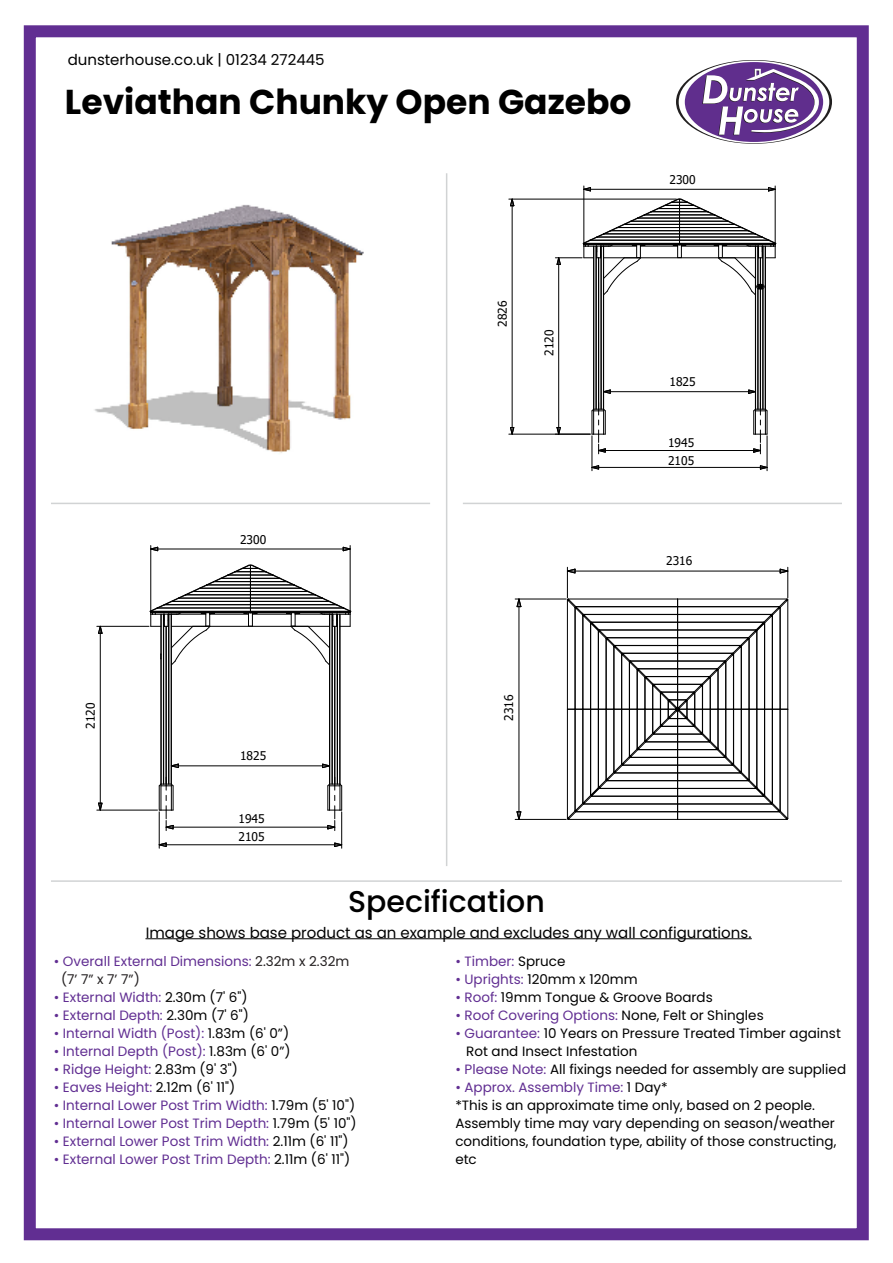
<style>
.page{position:relative;width:893px;height:1263px;background:#fff}
.page>*{position:absolute;margin:0;border:0;box-sizing:border-box;transform-origin:0 0}
.t1{font:700 34.5px "Poppins";color:#000}
.t2{font:500 30px "Poppins";color:#000}
.t3{font:15px "Poppins";color:#000}
.t4{font:13.5px/18px "Poppins";color:#612e92}
.t5{font:13.5px/18px "Poppins";color:#000}
.t6{font:12px/17.5px "Tahoma";color:#000}
.s1{color:#231f20}
.s2{color:#000}
.s3{color:#612e92}
</style>
<div class="page">
<svg style="left:676px;top:60px;width:156px;height:84px"></svg>
<svg style="left:679px;top:61px;width:150px;height:82px"></svg>
<div style="left:685px;top:62px;width:138px;height:80px;background:#602e8d;border-radius:50%"></div>
<svg style="left:702px;top:69px;width:117px;height:66px"></svg>
<div style="left:24px;top:25px;width:845px;height:1215px;border:12px solid #612e92"></div>
<hr style="left:446px;top:173px;width:1px;height:693px;background:#d1d3d4">
<hr style="left:51px;top:503px;width:379px;height:1px;background:#d1d3d4">
<hr style="left:463px;top:503px;width:379px;height:1px;background:#d1d3d4">
<hr style="left:51px;top:880px;width:791px;height:2px;background:#d1d3d4">
<hr style="left:339px;top:614px;width:1px;height:170px;background:#000">
<hr style="left:340px;top:614px;width:1px;height:170px;background:#000">
<hr style="left:329px;top:614px;width:1px;height:170px;background:#000">
<hr style="left:332px;top:614px;width:1px;height:170px;background:#000">
<hr style="left:337px;top:614px;width:1px;height:170px;background:#000">
<hr style="left:334px;top:626px;width:1px;height:158px;background:#000">
<hr style="left:171px;top:614px;width:1px;height:170px;background:#000">
<hr style="left:161px;top:614px;width:1px;height:170px;background:#000">
<hr style="left:169px;top:614px;width:1px;height:170px;background:#000">
<hr style="left:163px;top:614px;width:1px;height:170px;background:#000">
<hr style="left:168px;top:614px;width:1px;height:170px;background:#000">
<hr style="left:166px;top:626px;width:1px;height:158px;background:#000">
<svg style="left:149px;top:564px;width:203px;height:102px"></svg>
<svg style="left:98px;top:802px;width:5px;height:8px"></svg>
<svg style="left:98px;top:625px;width:5px;height:9px"></svg>
<hr style="left:100px;top:633px;width:1px;height:170px;background:#000">
<hr style="left:97px;top:626px;width:52px;height:1px;background:#000">
<hr style="left:97px;top:810px;width:60px;height:1px;background:#000">
<svg style="left:342px;top:546px;width:8px;height:6px"></svg>
<svg style="left:151px;top:546px;width:8px;height:6px"></svg>
<hr style="left:158px;top:549px;width:185px;height:1px;background:#000">
<hr style="left:150px;top:545px;width:1px;height:67px;background:#000">
<hr style="left:350px;top:545px;width:1px;height:67px;background:#000">
<svg style="left:168px;top:763px;width:11px;height:5px"></svg>
<svg style="left:322px;top:763px;width:11px;height:5px"></svg>
<hr style="left:178px;top:765px;width:145px;height:1px;background:#000">
<hr style="left:173px;top:827px;width:155px;height:1px;background:#000">
<svg style="left:158px;top:842px;width:9px;height:5px"></svg>
<svg style="left:334px;top:842px;width:9px;height:5px"></svg>
<hr style="left:166px;top:844px;width:169px;height:1px;background:#000">
<hr style="left:159px;top:812px;width:1px;height:36px;background:#000">
<hr style="left:341px;top:812px;width:1px;height:36px;background:#000">
<svg style="left:158px;top:777px;width:16px;height:54px"></svg>
<svg style="left:327px;top:777px;width:16px;height:54px"></svg>
<hr style="left:593px;top:246px;width:1px;height:163px;background:#000">
<hr style="left:603px;top:246px;width:1px;height:163px;background:#000">
<hr style="left:601px;top:246px;width:1px;height:163px;background:#000">
<hr style="left:598px;top:258px;width:1px;height:151px;background:#000">
<hr style="left:596px;top:246px;width:1px;height:163px;background:#000">
<hr style="left:755px;top:246px;width:1px;height:163px;background:#000">
<hr style="left:765px;top:246px;width:1px;height:163px;background:#000">
<hr style="left:757px;top:289px;width:1px;height:120px;background:#000">
<hr style="left:763px;top:289px;width:1px;height:120px;background:#000">
<hr style="left:762px;top:289px;width:1px;height:120px;background:#000">
<hr style="left:760px;top:289px;width:1px;height:120px;background:#000">
<hr style="left:758px;top:289px;width:1px;height:120px;background:#000">
<svg style="left:509px;top:198px;width:6px;height:9px"></svg>
<svg style="left:510px;top:427px;width:5px;height:7px"></svg>
<hr style="left:512px;top:206px;width:1px;height:221px;background:#000">
<hr style="left:509px;top:434px;width:81px;height:1px;background:#000">
<hr style="left:509px;top:199px;width:167px;height:1px;background:#000">
<svg style="left:556px;top:427px;width:5px;height:7px"></svg>
<hr style="left:558px;top:264px;width:1px;height:163px;background:#000">
<svg style="left:555px;top:198px;width:222px;height:98px"></svg>
<svg style="left:768px;top:187px;width:7px;height:5px"></svg>
<svg style="left:584px;top:187px;width:7px;height:5px"></svg>
<hr style="left:590px;top:189px;width:178px;height:1px;background:#000">
<hr style="left:583px;top:186px;width:1px;height:58px;background:#000">
<hr style="left:775px;top:186px;width:1px;height:58px;background:#000">
<svg style="left:600px;top:389px;width:11px;height:5px"></svg>
<svg style="left:748px;top:389px;width:10px;height:5px"></svg>
<hr style="left:610px;top:391px;width:139px;height:1px;background:#000">
<hr style="left:605px;top:450px;width:149px;height:1px;background:#000">
<svg style="left:759px;top:465px;width:8px;height:5px"></svg>
<svg style="left:591px;top:465px;width:8px;height:5px"></svg>
<hr style="left:599px;top:467px;width:161px;height:1px;background:#000">
<hr style="left:767px;top:436px;width:1px;height:35px;background:#000">
<hr style="left:592px;top:436px;width:1px;height:35px;background:#000">
<svg style="left:591px;top:402px;width:15px;height:52px"></svg>
<svg style="left:753px;top:402px;width:15px;height:52px"></svg>
<svg style="left:566px;top:598px;width:223px;height:222px"></svg>
<svg style="left:516px;top:598px;width:6px;height:9px"></svg>
<svg style="left:516px;top:811px;width:6px;height:8px"></svg>
<hr style="left:519px;top:607px;width:1px;height:205px;background:#000">
<hr style="left:515px;top:819px;width:51px;height:1px;background:#000">
<hr style="left:515px;top:599px;width:51px;height:1px;background:#000">
<svg style="left:566px;top:568px;width:10px;height:6px"></svg>
<svg style="left:779px;top:568px;width:10px;height:6px"></svg>
<hr style="left:575px;top:571px;width:205px;height:1px;background:#000">
<hr style="left:787px;top:567px;width:1px;height:31px;background:#000">
<hr style="left:567px;top:567px;width:1px;height:31px;background:#000">
<img style="left:94px;top:205px;width:270px;height:248px">
<hr style="left:146px;top:938px;width:605px;height:1px;background:#000">
<p class="t3" style="left:68px;top:51px;width:259px">dunsterhouse.co.uk | 01234 272445</p>
<h1 class="t1" style="left:65px;top:82px;width:568px">Leviathan Chunky Open Gazebo</h1>
<p class="t6" style="left:669px;top:172px;width:28px">2300</p>
<p class="t6" style="left:240px;top:531px;width:28px">2300</p>
<p class="t6" style="left:494px;top:327px;width:28px;rotate:-90deg">2826</p>
<p class="t6" style="left:541px;top:356px;width:28px;rotate:-90deg">2120</p>
<p class="t6" style="left:669px;top:374px;width:28px">1825</p>
<p class="t6" style="left:668px;top:434px;width:28px;line-height:18.5px">1945<br>2105</p>
<p class="t6" style="left:666px;top:553px;width:28px">2316</p>
<p class="t6" style="left:82px;top:729px;width:28px;rotate:-90deg">2120</p>
<p class="t6" style="left:240px;top:748px;width:28px">1825</p>
<p class="t6" style="left:239px;top:811px;width:28px">1945<br>2105</p>
<p class="t6" style="left:500px;top:721px;width:28px;rotate:-90deg">2316</p>
<h2 class="t2" style="left:348px;top:884px;width:198px">Specification</h2>
<p class="t3" style="left:146px;top:924px;width:607px">Image shows base product as an example and excludes any wall configurations.</p>
<p class="t4" style="left:61px;top:952px;width:290px;text-indent:-7px">• Overall External Dimensions: <span class="s1">2.32m x 2.32m (7’ 7” x 7’ 7”)</span></p>
<p class="t4" style="left:54px;top:988px;width:195px">• External Width: <span class="s2">2.30m (7' 6")</span></p>
<p class="t4" style="left:54px;top:1006px;width:197px">• External Depth: <span class="s2">2.30m (7' 6")</span></p>
<p class="t4" style="left:54px;top:1024px;width:237px">• Internal Width (Post): <span class="s2">1.83m (6' 0”)</span></p>
<p class="t4" style="left:54px;top:1042px;width:238px">• Internal Depth (Post): <span class="s2">1.83m (6' 0”)</span></p>
<p class="t4" style="left:54px;top:1060px;width:186px">• Ridge Height: <span class="s2">2.83m (9' 3")</span></p>
<p class="t4" style="left:54px;top:1078px;width:183px">• Eaves Height: <span class="s2">2.12m (6' 11")</span></p>
<p class="t4" style="left:54px;top:1096px;width:303px">• Internal Lower Post Trim Width: <span class="s2">1.79m (5' 10")</span></p>
<p class="t4" style="left:54px;top:1114px;width:304px">• Internal Lower Post Trim Depth: <span class="s2">1.79m (5' 10")</span></p>
<p class="t4" style="left:54px;top:1132px;width:296px">• External Lower Post Trim Width: <span class="s2">2.11m (6' 11")</span></p>
<p class="t4" style="left:54px;top:1150px;width:298px">• External Lower Post Trim Depth: <span class="s2">2.11m (6' 11")</span></p>
<p class="t4" style="left:455px;top:952px;width:111px">• Timber: <span class="s2">Spruce</span></p>
<p class="t5" style="left:455px;top:970px;width:184px"><span class="s3">• Uprights:</span> 120mm x 120mm</p>
<p class="t5" style="left:455px;top:988px;width:259px"><span class="s3">• Roof:</span> 19mm Tongue &amp; Groove Boards</p>
<p class="t4" style="left:455px;top:1006px;width:310px">• Roof Covering Options: <span class="s2">None, Felt or Shingles</span></p>
<p class="t5" style="left:466px;top:1024px;width:376px;text-indent:-11px"><span class="s3">• Guarantee:</span> 10 Years on Pressure Treated Timber against<br>Rot and Insect Infestation</p>
<p class="t5" style="left:455px;top:1060px;width:392px"><span class="s3">• Please Note:</span> All fixings needed for assembly are supplied</p>
<p class="t5" style="left:455px;top:1078px;width:382px"><span class="s3">• Approx. Assembly Time:</span> 1 Day*<br>*This is an approximate time only, based on 2 people.<br>Assembly time may vary depending on season/weather conditions, foundation type, ability of those constructing, etc</p>
</div>
